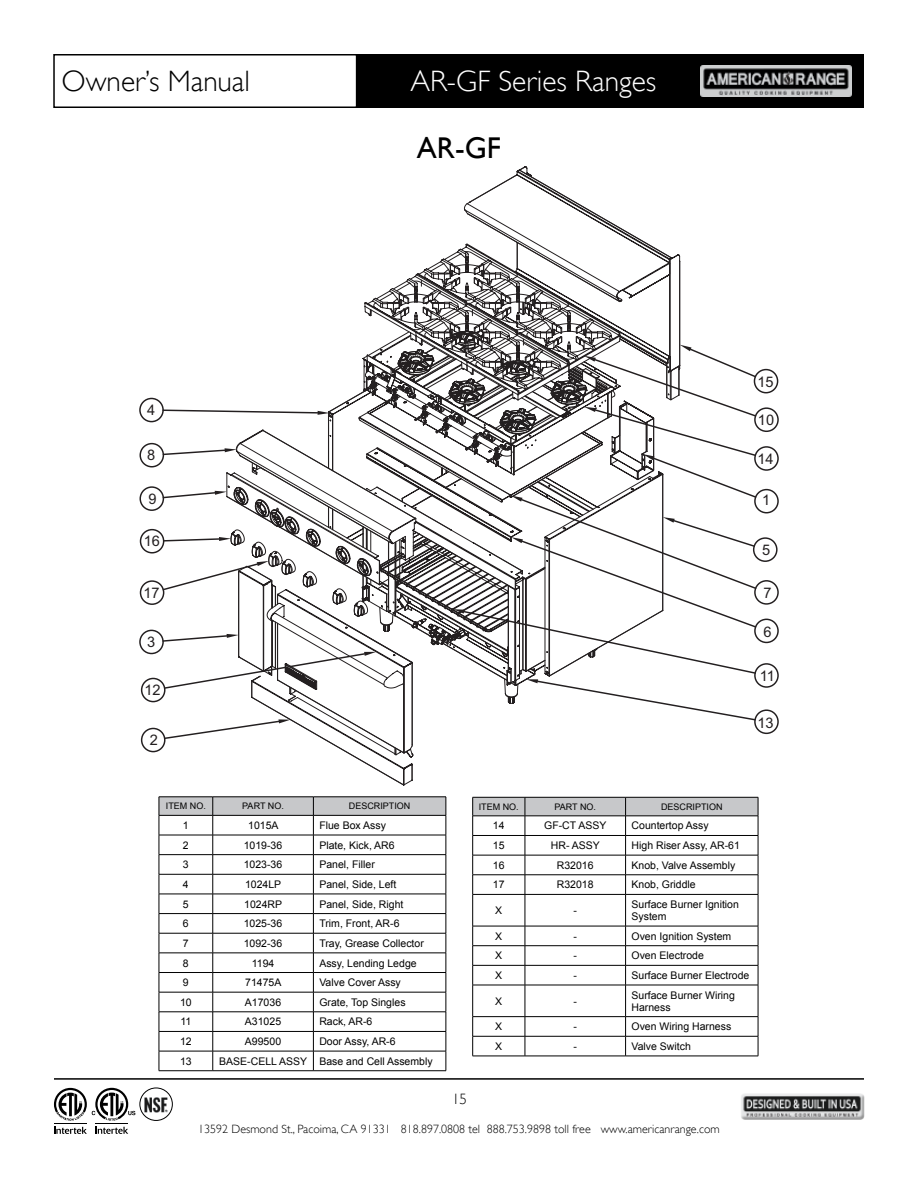
<style>
.page{position:relative;width:918px;height:1188px;background:#fff}
.page>*{position:absolute;margin:0;border:0;box-sizing:border-box;transform-origin:0 0}
.t1{font:30px "Gill Sans";color:#000}
.t2{font:300 29.55px "Gill Sans";color:#fff}
.t3{font:300 29.55px "Gill Sans";color:#000}
.t4{font:300 15px "Gill Sans";color:#000}
.t5{font:14.55px "Arial";color:#231f20}
.t6{font:300 12px "Gill Sans";color:#000}
.t7{font:10.5px/12px "Arial";color:#000}
.t8{font:9px "Arial";color:#000}
</style>
<div class="page">
<svg style="left:463px;top:173px;width:184px;height:70px"></svg>
<svg style="left:139px;top:243px;width:640px;height:511px"></svg>
<div style="left:53px;top:54px;width:304px;height:54px;border:2px solid #000"></div>
<div style="left:356px;top:54px;width:508px;height:54px;background:#000"></div>
<img style="left:700px;top:66px;width:152px;height:30px">
<hr style="left:54px;top:1078px;width:810px;height:2px;background:#000">
<img style="left:741px;top:1093px;width:124px;height:27px">
<svg style="left:159px;top:797px;width:288px;height:274px"></svg>
<hr style="left:159px;top:1070px;width:54px;height:1px;background:#000">
<hr style="left:213px;top:1070px;width:100px;height:1px;background:#000">
<hr style="left:313px;top:1070px;width:133px;height:1px;background:#000">
<svg style="left:472px;top:797px;width:287px;height:97px"></svg>
<hr style="left:472px;top:895px;width:1px;height:31px;background:#000">
<hr style="left:525px;top:895px;width:1px;height:31px;background:#000">
<hr style="left:625px;top:895px;width:1px;height:31px;background:#000">
<hr style="left:758px;top:895px;width:1px;height:31px;background:#000">
<svg style="left:472px;top:927px;width:1px;height:58px"></svg>
<svg style="left:525px;top:927px;width:1px;height:58px"></svg>
<svg style="left:625px;top:927px;width:1px;height:58px"></svg>
<svg style="left:758px;top:926px;width:1px;height:59px"></svg>
<hr style="left:472px;top:985px;width:1px;height:31px;background:#000">
<hr style="left:525px;top:985px;width:1px;height:31px;background:#000">
<hr style="left:625px;top:985px;width:1px;height:31px;background:#000">
<hr style="left:758px;top:985px;width:1px;height:31px;background:#000">
<svg style="left:472px;top:1017px;width:1px;height:39px"></svg>
<svg style="left:525px;top:1017px;width:1px;height:39px"></svg>
<svg style="left:625px;top:1017px;width:1px;height:39px"></svg>
<svg style="left:758px;top:1017px;width:1px;height:39px"></svg>
<hr style="left:472px;top:894px;width:53px;height:1px;background:#000">
<hr style="left:472px;top:926px;width:53px;height:1px;background:#000">
<hr style="left:472px;top:945px;width:53px;height:1px;background:#000">
<hr style="left:472px;top:965px;width:53px;height:1px;background:#000">
<hr style="left:472px;top:985px;width:53px;height:1px;background:#000">
<hr style="left:472px;top:1016px;width:53px;height:1px;background:#000">
<hr style="left:472px;top:1036px;width:53px;height:1px;background:#000">
<hr style="left:472px;top:1056px;width:53px;height:1px;background:#000">
<hr style="left:525px;top:894px;width:101px;height:1px;background:#000">
<hr style="left:626px;top:894px;width:132px;height:1px;background:#000">
<hr style="left:525px;top:926px;width:101px;height:1px;background:#000">
<hr style="left:626px;top:926px;width:132px;height:1px;background:#000">
<hr style="left:525px;top:945px;width:101px;height:1px;background:#000">
<hr style="left:626px;top:945px;width:132px;height:1px;background:#000">
<hr style="left:525px;top:965px;width:101px;height:1px;background:#000">
<hr style="left:626px;top:965px;width:132px;height:1px;background:#000">
<hr style="left:525px;top:985px;width:101px;height:1px;background:#000">
<hr style="left:626px;top:985px;width:132px;height:1px;background:#000">
<hr style="left:525px;top:1016px;width:101px;height:1px;background:#000">
<hr style="left:626px;top:1016px;width:132px;height:1px;background:#000">
<hr style="left:525px;top:1036px;width:101px;height:1px;background:#000">
<hr style="left:626px;top:1036px;width:132px;height:1px;background:#000">
<hr style="left:525px;top:1056px;width:101px;height:1px;background:#000">
<hr style="left:626px;top:1056px;width:132px;height:1px;background:#000">
<svg style="left:54px;top:1127px;width:33px;height:7px"></svg>
<hr style="left:54px;top:1123px;width:33px;height:1px;background:#000">
<svg style="left:95px;top:1127px;width:33px;height:7px"></svg>
<hr style="left:95px;top:1123px;width:33px;height:1px;background:#000">
<svg style="left:54px;top:1088px;width:81px;height:33px"></svg>
<div style="left:139px;top:1088px;width:34px;height:33px;border:1px solid #000;border-radius:50%"></div>
<img style="left:145px;top:1097px;width:22px;height:15px">
<h2 class="t3" style="left:62px;top:58px;width:190px">Owner’s Manual</h2>
<h2 class="t2" style="left:410px;top:58px;width:248px">AR-GF Series Ranges</h2>
<h1 class="t1" style="left:417px;top:130px;width:86px">AR-GF</h1>
<h3 class="t5" style="left:147px;top:400px;width:10px">4</h3>
<h3 class="t5" style="left:147px;top:445px;width:10px">8</h3>
<h3 class="t5" style="left:148px;top:490px;width:10px">9</h3>
<h3 class="t5" style="left:144px;top:532px;width:18px">16</h3>
<h3 class="t5" style="left:143px;top:583px;width:18px">17</h3>
<h3 class="t5" style="left:147px;top:632px;width:10px">3</h3>
<h3 class="t5" style="left:144px;top:681px;width:18px">12</h3>
<h3 class="t5" style="left:150px;top:730px;width:10px">2</h3>
<h3 class="t5" style="left:757px;top:372px;width:18px">15</h3>
<h3 class="t5" style="left:758px;top:411px;width:18px">10</h3>
<h3 class="t5" style="left:757px;top:449px;width:18px">14</h3>
<h3 class="t5" style="left:762px;top:491px;width:10px">1</h3>
<h3 class="t5" style="left:762px;top:540px;width:10px">5</h3>
<h3 class="t5" style="left:764px;top:583px;width:10px">7</h3>
<h3 class="t5" style="left:764px;top:622px;width:10px">6</h3>
<h3 class="t5" style="left:760px;top:667px;width:17px">11</h3>
<h3 class="t5" style="left:757px;top:713px;width:18px">13</h3>
<p class="t8" style="left:166px;top:800px;width:42px">ITEM NO.</p>
<p class="t8" style="left:242px;top:800px;width:43px">PART NO.</p>
<p class="t8" style="left:349px;top:800px;width:63px">DESCRIPTION</p>
<p class="t7" style="left:183px;top:819px;width:7px">1</p>
<p class="t7" style="left:248px;top:819px;width:32px">1015A</p>
<p class="t7" style="left:319px;top:819px;width:68px">Flue Box Assy</p>
<p class="t7" style="left:183px;top:839px;width:7px">2</p>
<p class="t7" style="left:244px;top:839px;width:40px">1019-36</p>
<p class="t7" style="left:319px;top:839px;width:77px">Plate, Kick, AR6</p>
<p class="t7" style="left:183px;top:859px;width:7px">3</p>
<p class="t7" style="left:244px;top:859px;width:40px">1023-36</p>
<p class="t7" style="left:319px;top:859px;width:57px">Panel, Filler</p>
<p class="t7" style="left:183px;top:878px;width:7px">4</p>
<p class="t7" style="left:245px;top:878px;width:38px">1024LP</p>
<p class="t7" style="left:319px;top:878px;width:79px">Panel, Side, Left</p>
<p class="t7" style="left:183px;top:898px;width:7px">5</p>
<p class="t7" style="left:244px;top:898px;width:39px">1024RP</p>
<p class="t7" style="left:319px;top:898px;width:86px">Panel, Side, Right</p>
<p class="t7" style="left:183px;top:918px;width:7px">6</p>
<p class="t7" style="left:244px;top:918px;width:40px">1025-36</p>
<p class="t7" style="left:319px;top:918px;width:82px">Trim, Front, AR-6</p>
<p class="t7" style="left:183px;top:937px;width:7px">7</p>
<p class="t7" style="left:244px;top:937px;width:40px">1092-36</p>
<p class="t7" style="left:319px;top:937px;width:106px">Tray, Grease Collector</p>
<p class="t7" style="left:183px;top:957px;width:7px">8</p>
<p class="t7" style="left:252px;top:957px;width:24px">1194</p>
<p class="t7" style="left:319px;top:957px;width:99px">Assy, Lending Ledge</p>
<p class="t7" style="left:183px;top:977px;width:7px">9</p>
<p class="t7" style="left:245px;top:977px;width:38px">71475A</p>
<p class="t7" style="left:319px;top:977px;width:83px">Valve Cover Assy</p>
<p class="t7" style="left:180px;top:996px;width:13px">10</p>
<p class="t7" style="left:245px;top:996px;width:38px">A17036</p>
<p class="t7" style="left:319px;top:996px;width:88px">Grate, Top Singles</p>
<p class="t7" style="left:180px;top:1016px;width:12px">11</p>
<p class="t7" style="left:245px;top:1016px;width:38px">A31025</p>
<p class="t7" style="left:319px;top:1016px;width:55px">Rack, AR-6</p>
<p class="t7" style="left:180px;top:1036px;width:13px">12</p>
<p class="t7" style="left:245px;top:1036px;width:38px">A99500</p>
<p class="t7" style="left:319px;top:1036px;width:78px">Door Assy, AR-6</p>
<p class="t7" style="left:180px;top:1055px;width:13px">13</p>
<p class="t7" style="left:219px;top:1055px;width:215px">BASE-CELL ASSY Base and Cell Assembly</p>
<p class="t8" style="left:479px;top:801px;width:42px">ITEM NO.</p>
<p class="t8" style="left:555px;top:801px;width:43px">PART NO.</p>
<p class="t8" style="left:661px;top:801px;width:63px">DESCRIPTION</p>
<p class="t7" style="left:493px;top:820px;width:13px">14</p>
<p class="t7" style="left:544px;top:820px;width:64px">GF-CT ASSY</p>
<p class="t7" style="left:632px;top:820px;width:79px">Countertop Assy</p>
<p class="t7" style="left:493px;top:840px;width:13px">15</p>
<p class="t7" style="left:551px;top:840px;width:51px">HR- ASSY</p>
<p class="t7" style="left:632px;top:840px;width:110px">High Riser Assy, AR-61</p>
<p class="t7" style="left:493px;top:859px;width:13px">16</p>
<p class="t7" style="left:557px;top:859px;width:38px">R32016</p>
<p class="t7" style="left:632px;top:859px;width:105px">Knob, Valve Assembly</p>
<p class="t7" style="left:493px;top:879px;width:13px">17</p>
<p class="t7" style="left:557px;top:879px;width:38px">R32018</p>
<p class="t7" style="left:632px;top:879px;width:66px">Knob, Griddle</p>
<p class="t7" style="left:495px;top:904px;width:9px">X</p>
<p class="t7" style="left:573px;top:904px;width:5px">-</p>
<p class="t7" style="left:632px;top:898px;width:109px">Surface Burner Ignition<br>System</p>
<p class="t7" style="left:495px;top:930px;width:9px">X</p>
<p class="t7" style="left:573px;top:930px;width:5px">-</p>
<p class="t7" style="left:632px;top:930px;width:101px">Oven Ignition System</p>
<p class="t7" style="left:495px;top:950px;width:9px">X</p>
<p class="t7" style="left:573px;top:950px;width:5px">-</p>
<p class="t7" style="left:632px;top:950px;width:74px">Oven Electrode</p>
<p class="t7" style="left:495px;top:969px;width:9px">X</p>
<p class="t7" style="left:573px;top:969px;width:5px">-</p>
<p class="t7" style="left:632px;top:969px;width:119px">Surface Burner Electrode</p>
<p class="t7" style="left:495px;top:995px;width:9px">X</p>
<p class="t7" style="left:573px;top:995px;width:5px">-</p>
<p class="t7" style="left:632px;top:989px;width:105px">Surface Burner Wiring<br>Harness</p>
<p class="t7" style="left:495px;top:1021px;width:9px">X</p>
<p class="t7" style="left:573px;top:1021px;width:5px">-</p>
<p class="t7" style="left:632px;top:1021px;width:101px">Oven Wiring Harness</p>
<p class="t7" style="left:495px;top:1040px;width:9px">X</p>
<p class="t7" style="left:573px;top:1040px;width:5px">-</p>
<p class="t7" style="left:632px;top:1040px;width:61px">Valve Switch</p>
<h3 class="t4" style="left:452px;top:1087px;width:16px">15</h3>
<p class="t6" style="left:198px;top:1120px;width:523px">13592 Desmond St., Pacoima, CA 91331 818.897.0808 tel 888.753.9898 toll free www.americanrange.com</p>
</div>
